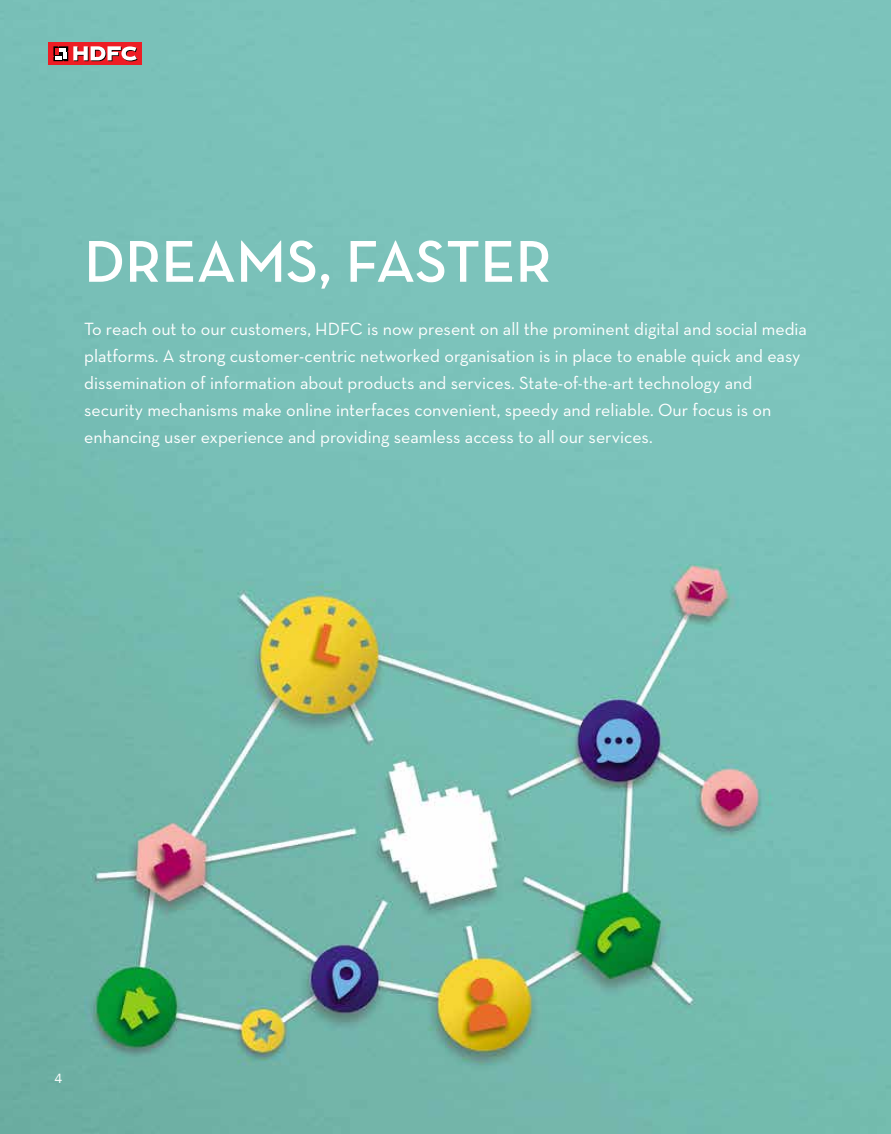
<style>
.page{position:relative;width:891px;height:1134px;background:#fff}
.page>*{position:absolute;margin:0;border:0;box-sizing:border-box;transform-origin:0 0}
.t1{font:600 60px "Neutra Text";color:#fff}
.t2{font:18px/27px "Neutra Text";color:#fff}
.t3{font:13.5px "Franklin Gothic";color:#fff}
</style>
<div class="page">
<img style="left:0;top:0;width:891px;height:1134px">
<div style="left:48px;top:43px;width:94px;height:22px;background:#ed1d24"></div>
<svg style="left:53px;top:46px;width:85px;height:16px"></svg>
<h1 class="t1" style="left:84px;top:225px;width:469px">DREAMS, FASTER</h1>
<p class="t2" style="left:84px;top:315px;width:724px">To reach out to our customers, HDFC is now present on all the prominent digital and social media platforms. A strong customer-centric networked organisation is in place to enable quick and easy dissemination of information about products and services. State-of-the-art technology and security mechanisms make online interfaces convenient, speedy and reliable. Our focus is on enhancing user experience and providing seamless access to all our services.</p>
<p class="t3" style="left:55px;top:1070px;width:9px">4</p>
</div>
